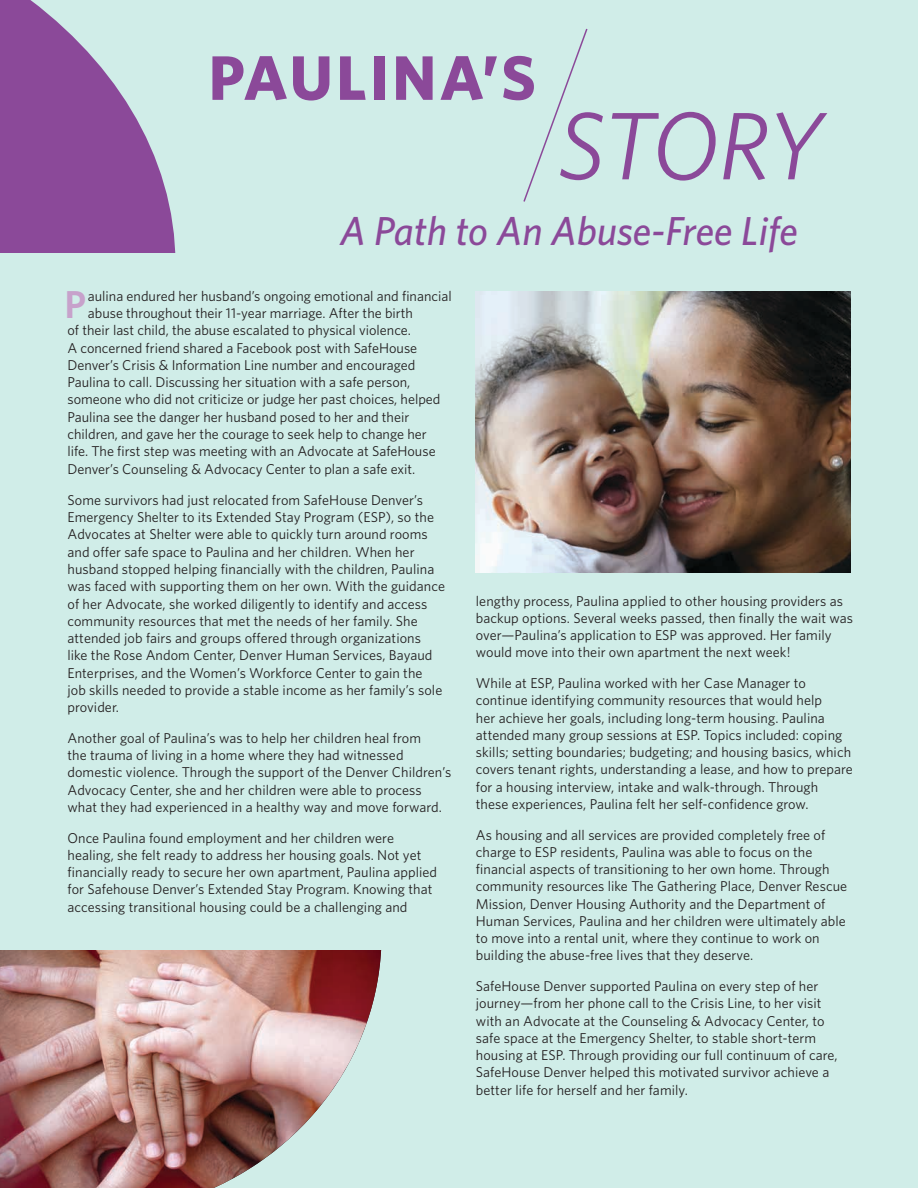
<style>
.page{position:relative;width:918px;height:1188px;background:#d0ede8}
.page>*{position:absolute;margin:0;border:0;box-sizing:border-box;transform-origin:0 0}
.t1{font:italic 96px "Whitney";letter-spacing:-.025em;color:#8b4999}
.t2{font:700 63px "Whitney";letter-spacing:.05em;color:#8b4999}
.t3{font:italic 500 40.5px "Whitney";color:#8b4999}
.t4{font:600 39px "Whitney";color:#c7a2cb}
.t5{font:14.25px/17.2px "Whitney";letter-spacing:.005em;color:#231f20}
</style>
<div class="page">
<img style="left:0;top:950px;width:382px;height:238px">
<svg style="left:0;top:0;width:176px;height:253px;fill:#8b4999"></svg>
<img style="left:476px;top:291px;width:374px;height:282px">
<svg style="left:523px;top:28px;width:65px;height:174px"></svg>
<h2 class="t2" style="left:208px;top:40px;width:329px">PAULINA’S</h2>
<h1 class="t1" style="left:558px;top:90px;width:267px">STORY</h1>
<h3 class="t3" style="left:340px;top:206px;width:460px">A Path to An Abuse-Free Life</h3>
<h3 class="t4" style="left:65px;top:281px;width:23px">P</h3>
<p class="t5" style="left:88px;top:287px;width:365px">aulina endured her husband’s ongoing emotional and financial</p>
<p class="t5" style="left:88px;top:304px;width:327px">abuse throughout their 11-year marriage. After the birth</p>
<p class="t5" style="left:67px;top:322px;width:345px">of their last child, the abuse escalated to physical violence.</p>
<p class="t5" style="left:67px;top:339px;width:351px">A concerned friend shared a Facebook post with SafeHouse</p>
<p class="t5" style="left:67px;top:356px;width:349px">Denver’s Crisis &amp; Information Line number and encouraged</p>
<p class="t5" style="left:67px;top:373px;width:344px">Paulina to call. Discussing her situation with a safe person,</p>
<p class="t5" style="left:67px;top:391px;width:375px">someone who did not criticize or judge her past choices, helped</p>
<p class="t5" style="left:67px;top:408px;width:343px">Paulina see the danger her husband posed to her and their</p>
<p class="t5" style="left:67px;top:425px;width:361px">children, and gave her the courage to seek help to change her</p>
<p class="t5" style="left:67px;top:442px;width:370px">life. The first step was meeting with an Advocate at SafeHouse</p>
<p class="t5" style="left:67px;top:460px;width:349px">Denver’s Counseling &amp; Advocacy Center to plan a safe exit.</p>
<p class="t5" style="left:67px;top:491px;width:379px">Some survivors had just relocated from SafeHouse Denver’s Emergency Shelter to its Extended Stay Program (ESP), so the Advocates at Shelter were able to quickly turn around rooms and offer safe space to Paulina and her children. When her husband stopped helping financially with the children, Paulina was faced with supporting them on her own. With the guidance of her Advocate, she worked diligently to identify and access community resources that met the needs of her family. She attended job fairs and groups offered through organizations<br>like the Rose Andom Center, Denver Human Services, Bayaud Enterprises, and the Women’s Workforce Center to gain the<br>job skills needed to provide a stable income as her family’s sole provider.</p>
<p class="t5" style="left:67px;top:729px;width:385px">Another goal of Paulina’s was to help her children heal from<br>the trauma of living in a home where they had witnessed domestic violence. Through the support of the Denver Children’s Advocacy Center, she and her children were able to process what they had experienced in a healthy way and move forward.</p>
<p class="t5" style="left:67px;top:829px;width:371px">Once Paulina found employment and her children were healing, she felt ready to address her housing goals. Not yet financially ready to secure her own apartment, Paulina applied for Safehouse Denver’s Extended Stay Program. Knowing that accessing transitional housing could be a challenging and</p>
<p class="t5" style="left:476px;top:592px;width:379px">lengthy process, Paulina applied to other housing providers as backup options. Several weeks passed, then finally the wait was over—Paulina’s application to ESP was approved. Her family would move into their own apartment the next week!</p>
<p class="t5" style="left:476px;top:674px;width:379px">While at ESP, Paulina worked with her Case Manager to continue identifying community resources that would help<br>her achieve her goals, including long-term housing. Paulina attended many group sessions at ESP. Topics included: coping skills; setting boundaries; budgeting; and housing basics, which covers tenant rights, understanding a lease, and how to prepare for a housing interview, intake and walk-through. Through these experiences, Paulina felt her self-confidence grow.</p>
<p class="t5" style="left:476px;top:826px;width:373px">As housing and all services are provided completely free of charge to ESP residents, Paulina was able to focus on the financial aspects of transitioning to her own home. Through community resources like The Gathering Place, Denver Rescue Mission, Denver Housing Authority and the Department of Human Services, Paulina and her children were ultimately able to move into a rental unit, where they continue to work on building the abuse-free lives that they deserve.</p>
<p class="t5" style="left:476px;top:977px;width:363px">SafeHouse Denver supported Paulina on every step of her journey—from her phone call to the Crisis Line, to her visit with an Advocate at the Counseling &amp; Advocacy Center, to safe space at the Emergency Shelter, to stable short-term housing at ESP. Through providing our full continuum of care, SafeHouse Denver helped this motivated survivor achieve a better life for herself and her family.</p>
</div>
